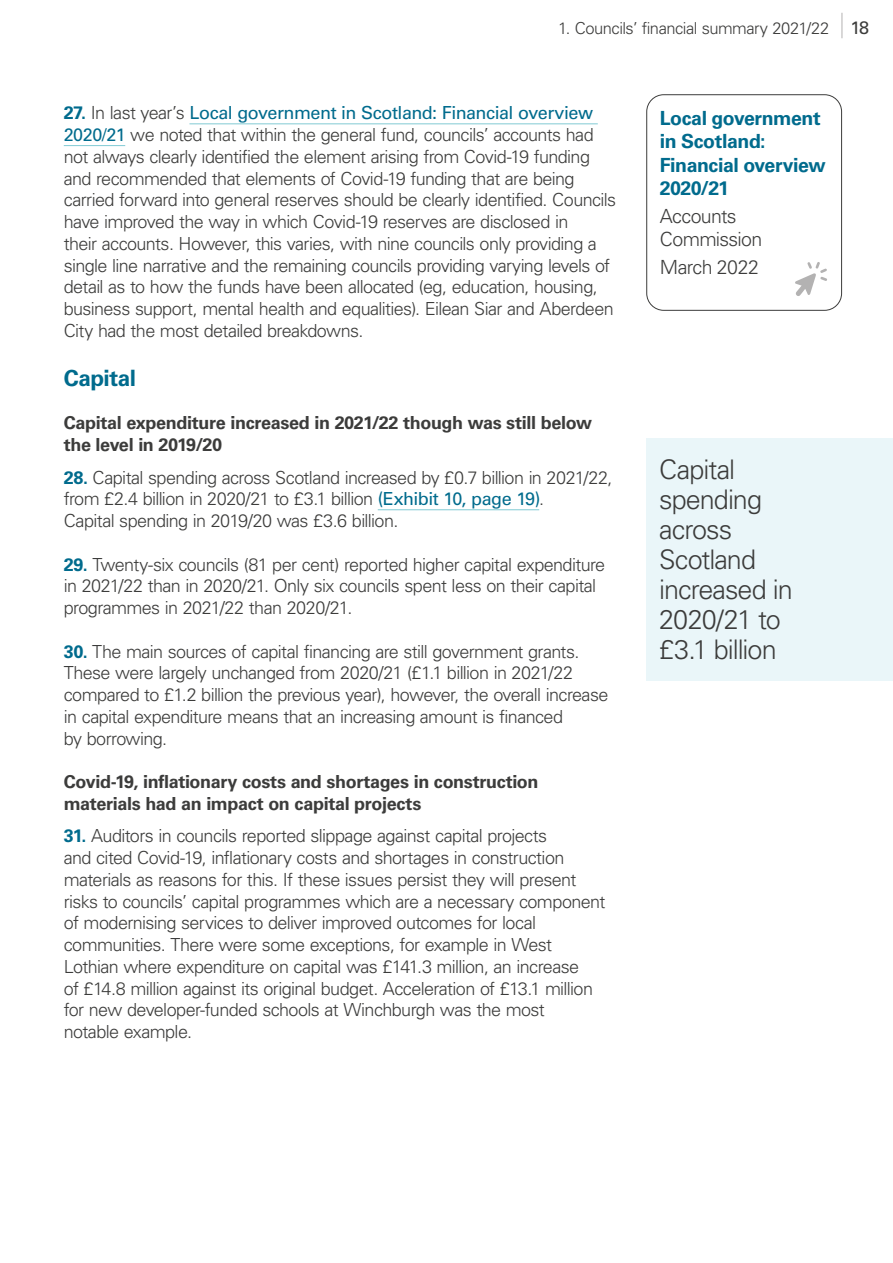
<style>
.page{position:relative;width:893px;height:1263px;background:#fff}
.page>*{position:absolute;margin:0;border:0;box-sizing:border-box;transform-origin:0 0}
.AS-P35-Pull_quote{font:300 27px/30px "Univers LT Pro 45";letter-spacing:-.035em;color:#3c3c3b}
.AS-P03-Subhead_1{font:700 22.5px "Univers LT Pro 65";letter-spacing:-.02em;color:#006b8d}
.AS-Report_title_link{font:700 19.5px/23.4px "Univers LT Pro 65";letter-spacing:-.02em;color:#006b8d}
.AS-Report_date{font:300 19.5px/23.4px "Univers LT Pro 45";letter-spacing:-.03em;color:#3c3c3b}
.AS-P07-Body_numbered{font:300 18px/21.8px "Univers LT Pro 45";letter-spacing:-.035em;color:#3c3c3b}
.AS-P04-Subhead_2{font:700 18px/21.8px "Univers LT Pro 65";letter-spacing:-.02em;color:#3c3c3b}
.t1{font:300 16.5px "Univers LT Pro 45";letter-spacing:-.03em;color:#3c3c3b}
.s1{font-family:"Univers LT Pro 55 Roman";font-weight:400;font-size:18px}
.s2{font-family:"Univers LT Pro 65";font-weight:700;color:#006b8d}
.s3{font-family:"Univers LT Pro 55 Roman";font-weight:400;color:#006b8d}
</style>
<div class="page">
<svg style="left:842px;top:13px;width:1px;height:25px"></svg>
<hr style="left:189px;top:123px;width:409px;height:1px;background:#81cbd4">
<hr style="left:64px;top:145px;width:61px;height:1px;background:#81cbd4">
<hr style="left:378px;top:509px;width:161px;height:1px;background:#81cbd4">
<div style="left:646px;top:94px;width:196px;height:217px;border:1px solid #3c3c3b;border-radius:17px"></div>
<svg style="left:795px;top:262px;width:32px;height:34px"></svg>
<div style="left:646px;top:438px;width:247px;height:242px;background:#eaf6f9"></div>
<p class="t1" style="left:558px;top:17px;width:313px">1. Councils’ financial summary 2021/22 <span class="s1">18</span></p>
<p class="AS-P07-Body_numbered" style="left:64px;top:102px;width:554px"><span class="s2">27.</span> In last year’s <span class="s3">Local government in Scotland: Financial overview 2020/21</span> we noted that within the general fund, councils’ accounts had not always clearly identified the element arising from Covid-19 funding and recommended that elements of Covid-19 funding that are being carried forward into general reserves should be clearly identified. Councils have improved the way in which Covid-19 reserves are disclosed in<br>their accounts. However, this varies, with nine councils only providing a single line narrative and the remaining councils providing varying levels of detail as to how the funds have been allocated (eg, education, housing, business support, mental health and equalities). Eilean Siar and Aberdeen City had the most detailed breakdowns.</p>
<h3 class="AS-P03-Subhead_1" style="left:64px;top:362px;width:74px">Capital</h3>
<h4 class="AS-P04-Subhead_2" style="left:64px;top:411px;width:530px">Capital expenditure increased in 2021/22 though was still below the level in 2019/20</h4>
<p class="AS-P07-Body_numbered" style="left:64px;top:466px;width:550px"><span class="s2">28.</span> Capital spending across Scotland increased by £0.7 billion in 2021/22, from £2.4 billion in 2020/21 to £3.1 billion <span class="s3">(Exhibit 10, page 19)</span>.<br>Capital spending in 2019/20 was £3.6 billion.</p>
<p class="AS-P07-Body_numbered" style="left:64px;top:553px;width:543px"><span class="s2">29.</span> Twenty-six councils (81 per cent) reported higher capital expenditure in 2021/22 than in 2020/21. Only six councils spent less on their capital programmes in 2021/22 than 2020/21.</p>
<p class="AS-P07-Body_numbered" style="left:64px;top:640px;width:546px"><span class="s2">30.</span> The main sources of capital financing are still government grants.<br>These were largely unchanged from 2020/21 (£1.1 billion in 2021/22 compared to £1.2 billion the previous year), however, the overall increase in capital expenditure means that an increasing amount is financed<br>by borrowing.</p>
<h4 class="AS-P04-Subhead_2" style="left:64px;top:770px;width:476px">Covid-19, inflationary costs and shortages in construction materials had an impact on capital projects</h4>
<p class="AS-P07-Body_numbered" style="left:64px;top:825px;width:543px"><span class="s2">31.</span> Auditors in councils reported slippage against capital projects<br>and cited Covid-19, inflationary costs and shortages in construction materials as reasons for this. If these issues persist they will present risks to councils’ capital programmes which are a necessary component of modernising services to deliver improved outcomes for local communities. There were some exceptions, for example in West Lothian where expenditure on capital was £141.3 million, an increase<br>of £14.8 million against its original budget. Acceleration of £13.1 million for new developer-funded schools at Winchburgh was the most<br>notable example.</p>
<p class="AS-Report_title_link" style="left:660px;top:105px;width:167px">Local government in Scotland:<br>Financial overview<br>2020/21</p>
<p class="AS-Report_date" style="left:660px;top:204px;width:104px">Accounts<br>Commission</p>
<p class="AS-Report_date" style="left:660px;top:255px;width:101px">March 2022</p>
<p class="AS-P35-Pull_quote" style="left:659px;top:453px;width:135px">Capital spending across<br>Scotland increased in<br>2020/21 to £3.1 billion</p>
</div>
